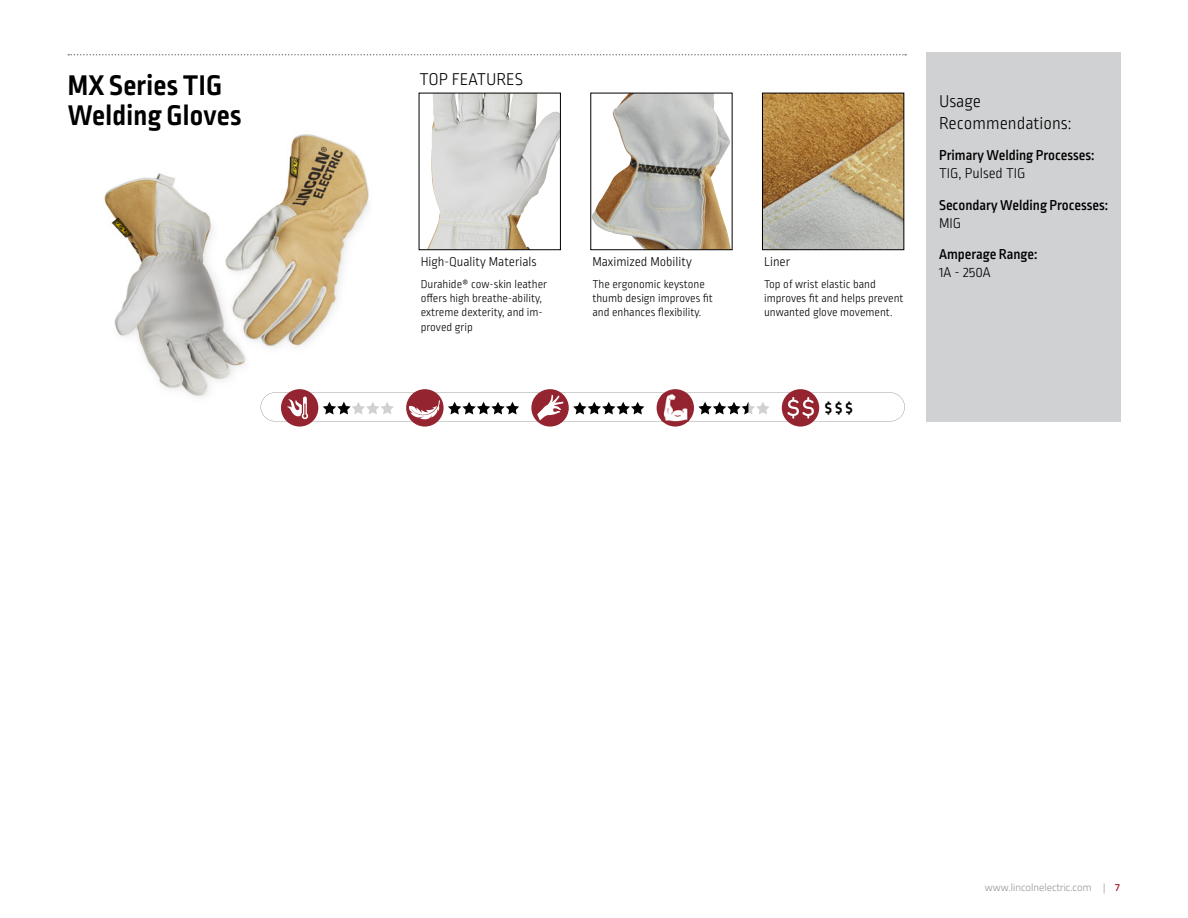
<style>
.page{position:relative;width:1188px;height:918px;background:#fff}
.page>*{position:absolute;margin:0;border:0;box-sizing:border-box;transform-origin:0 0}
.t1{font:700 30px/30px "Ropa Sans Pro";letter-spacing:.01em;color:#000}
.t2{font:300 18px/21.6px "Ropa Sans Pro";color:#000}
.t3{font:700 16.5px "Ropa Sans Pro";color:#000}
.t4{font:500 15px "Ropa Sans Pro";color:#000}
.t5{font:300 15px "Ropa Sans Pro";color:#000}
.t6{font:300 13.5px "Ropa Sans Pro";color:#000}
.t7{font:300 12px/14.4px "Ropa Sans Pro";color:#000}
.t8{font:300 10.5px "Titillium";color:#929496}
.s1{font-weight:600;color:#a32430}
</style>
<div class="page">
<img style="left:104px;top:134px;width:289px;height:263px">
<svg style="left:68px;top:54px;width:838px;height:1px"></svg>
<svg style="left:281px;top:389px;width:37px;height:38px"></svg>
<svg style="left:406px;top:389px;width:38px;height:38px"></svg>
<svg style="left:531px;top:389px;width:38px;height:38px"></svg>
<svg style="left:657px;top:389px;width:37px;height:38px"></svg>
<svg style="left:782px;top:389px;width:37px;height:38px"></svg>
<img style="left:427px;top:95px;width:132px;height:153px">
<div style="left:419px;top:93px;width:142px;height:157px;border:1px solid #000"></div>
<img style="left:764px;top:95px;width:138px;height:153px">
<div style="left:762px;top:93px;width:142px;height:157px;border:1px solid #000"></div>
<img style="left:593px;top:95px;width:137px;height:153px">
<svg style="left:261px;top:393px;width:644px;height:29px"></svg>
<div style="left:926px;top:52px;width:194px;height:370px;background:#d0d1d3"></div>
<h1 class="t1" style="left:68px;top:72px;width:175px">MX Series TIG<br>Welding Gloves</h1>
<h2 class="t2" style="left:419px;top:70px;width:105px">TOP FEATURES</h2>
<p class="t6" style="left:421px;top:255px;width:118px">High-Quality Materials</p>
<p class="t7" style="left:421px;top:277px;width:128px">Durahide® cow-skin leather offers high breathe-ability, extreme dexterity, and im&shy;proved grip</p>
<p class="t6" style="left:592px;top:255px;width:101px">Maximized Mobility</p>
<p class="t7" style="left:592px;top:277px;width:122px">The ergonomic keystone thumb design improves fit and enhances flexibility.</p>
<p class="t6" style="left:764px;top:255px;width:28px">Liner</p>
<p class="t7" style="left:764px;top:277px;width:141px">Top of wrist elastic band improves fit and helps prevent unwanted glove movement.</p>
<h3 class="t3" style="left:825px;top:398px;width:30px">$ $$</h3>
<h2 class="t2" style="left:939px;top:92px;width:134px">Usage<br>Recommendations:</h2>
<p class="t4" style="left:939px;top:147px;width:157px">Primary Welding Processes:</p>
<p class="t5" style="left:939px;top:166px;width:88px">TIG, Pulsed TIG</p>
<p class="t4" style="left:939px;top:197px;width:171px">Secondary Welding Processes:</p>
<p class="t5" style="left:939px;top:215px;width:24px">MIG</p>
<p class="t4" style="left:939px;top:246px;width:100px">Amperage Range:</p>
<p class="t5" style="left:939px;top:265px;width:53px">1A - 250A</p>
<p class="t8" style="left:985px;top:880px;width:137px">www.lincolnelectric.com | <span class="s1">7</span></p>
</div>
